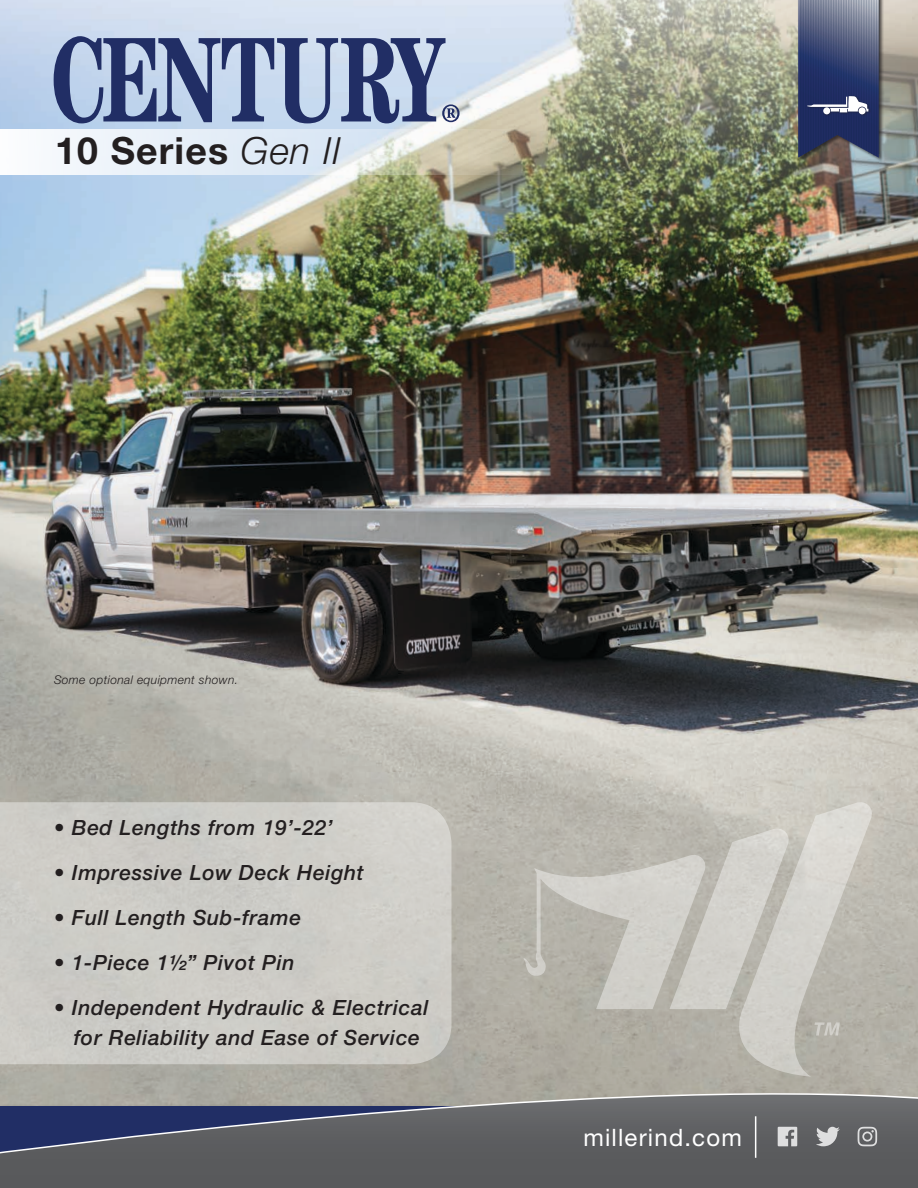
<style>
.page{position:relative;width:918px;height:1188px;background:#fff}
.page>*{position:absolute;margin:0;border:0;box-sizing:border-box;transform-origin:0 0}
.t1{font:700 37.5px "Helvetica Neue LT Std";letter-spacing:.03em;color:#231f20}
.t2{font:24px "Helvetica Neue LT Std";letter-spacing:.05em;color:#fff}
.t3{font:italic 500 21px/30px "Helvetica Neue LT Std";letter-spacing:.03em;color:#231f20;text-align:center}
.t4{font:italic 300 12px "Helvetica Neue LT Std";letter-spacing:.03em;color:#231f20}
.s1{font-weight:300;font-style:italic}
</style>
<div class="page">
<img style="left:0;top:0;width:918px;height:1073px">
<svg style="left:0;top:1073px;width:918px;height:115px;background:#6c6d72"></svg>
<div style="left:0;top:802px;width:452px;height:262px;background:#cdccc6"></div>
<div style="left:797px;top:0;width:87px;height:163px;background:#231f20;opacity:.75"></div>
<svg style="left:524px;top:802px;width:348px;height:275px;background:#c1beb6"></svg>
<hr style="left:878px;top:0;width:2px;height:154px;background:#082041">
<svg style="left:54px;top:36px;width:406px;height:87px;background:#8393b6"></svg>
<svg style="left:798px;top:0;width:81px;height:158px;background:#485278"></svg>
<svg style="left:778px;top:1127px;width:19px;height:19px"></svg>
<svg style="left:816px;top:1127px;width:24px;height:19px"></svg>
<svg style="left:858px;top:1127px;width:19px;height:19px"></svg>
<hr style="left:755px;top:1116px;width:1px;height:42px;background:#fff">
<svg style="left:0;top:129px;width:536px;height:45px"></svg>
<p class="t1" style="left:55px;top:128px;width:287px">10 Series <span class="s1">Gen II</span></p>
<p class="t4" style="left:54px;top:672px;width:186px">Some optional equipment shown.</p>
<p class="t3" style="left:54px;top:812px;width:280px">• Bed Lengths from 19’-22’</p>
<p class="t3" style="left:54px;top:857px;width:311px">• Impressive Low Deck Height</p>
<p class="t3" style="left:54px;top:902px;width:248px">• Full Length Sub-frame</p>
<p class="t3" style="left:54px;top:947px;width:242px">• 1-Piece 11/2” Pivot Pin</p>
<p class="t3" style="left:54px;top:992px;width:376px">• Independent Hydraulic &amp; Electrical for Reliability and Ease of Service</p>
<p class="t2" style="left:583px;top:1123px;width:160px">millerind.com</p>
</div>
